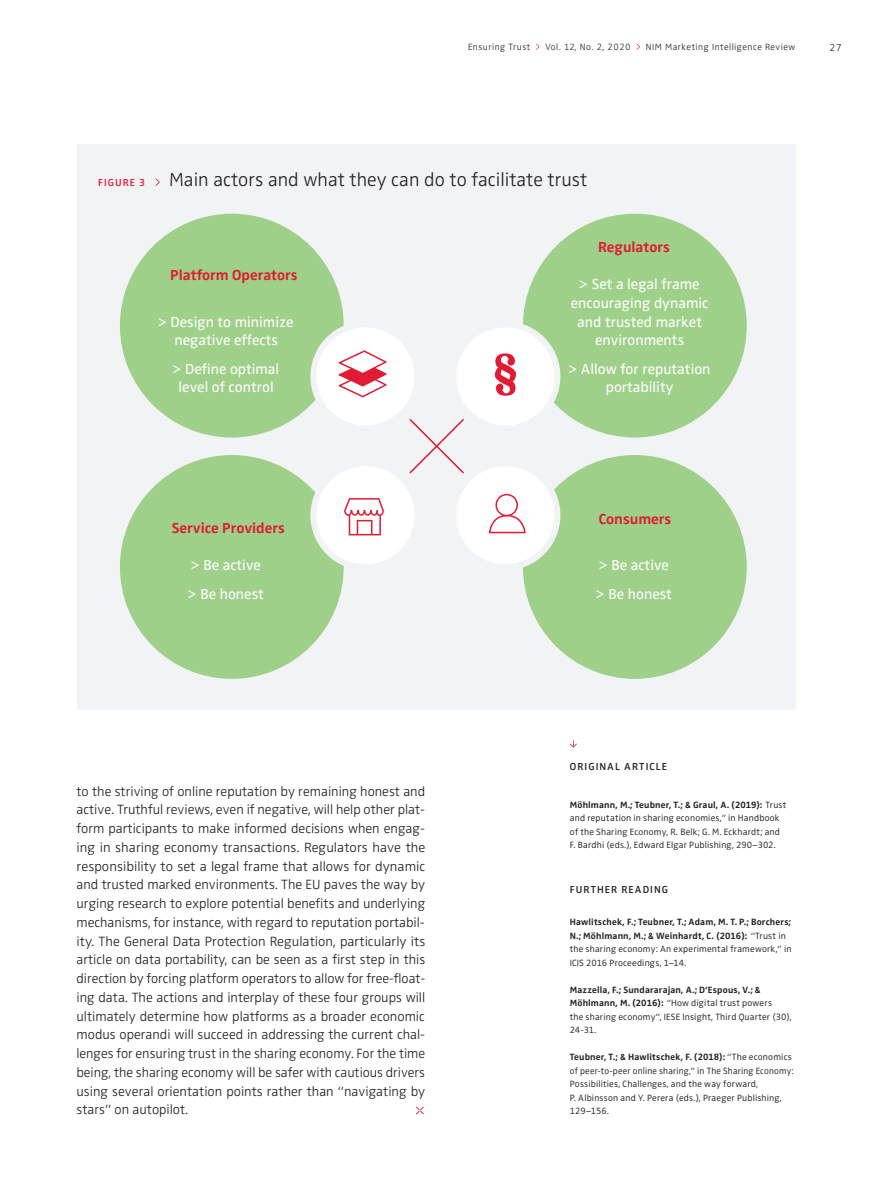
<style>
.page{position:relative;width:893px;height:1191px;background:#fff}
.page>*{position:absolute;margin:0;border:0;box-sizing:border-box;transform-origin:0 0}
.t1{font:300 19.5px "Zwo OT";color:#231f20}
.t2{font:15px/18.8px "Zwo OT";color:#fff;text-align:center}
.t3{font:700 15px "Zwo OT";color:#e01b33}
.t4{font:300 13.8px/18.8px "Zwo OT";color:#231f20;text-align:justify}
.t5{font:600 10.5px "Zwo OT";letter-spacing:.1em;color:#231f20}
.t6{font:300 10.5px "Zwo OT";color:#231f20}
.t7{font:300 9.3px/13.5px "Zwo OT";letter-spacing:.02em;color:#231f20}
.t8{font:700 9.3px/13.5px "Zwo OT";letter-spacing:.02em;color:#231f20}
.t9{font:300 9.3px "Zwo OT";letter-spacing:.05em;color:#231f20}
.s1{font-weight:600;font-size:10.5px;color:#e01b33}
.s2{font-weight:700}
.s3{font-weight:300}
</style>
<div class="page">
<div style="left:77px;top:145px;width:719px;height:565px;background:#f2f3f4"></div>
<svg style="left:536px;top:44px;width:3px;height:6px"></svg>
<div style="left:523px;top:214px;width:224px;height:223px;background:#9fd08a;border-radius:50%"></div>
<div style="left:523px;top:455px;width:224px;height:224px;background:#9fd08a;border-radius:50%"></div>
<div style="left:120px;top:214px;width:224px;height:223px;background:#9fd08a;border-radius:50%"></div>
<div style="left:120px;top:455px;width:224px;height:224px;background:#9fd08a;border-radius:50%"></div>
<svg style="left:570px;top:740px;width:7px;height:7px"></svg>
<svg style="left:155px;top:178px;width:5px;height:8px"></svg>
<svg style="left:416px;top:1106px;width:8px;height:8px"></svg>
<svg style="left:310px;top:321px;width:250px;height:249px"></svg>
<p class="t9" style="left:468px;top:41px;width:64px">Ensuring Trust</p>
<p class="t9" style="left:545px;top:41px;width:87px">Vol. 12, No. 2, 2020</p>
<p class="t9" style="left:646px;top:41px;width:151px">NIM Marketing Intelligence Review</p>
<p class="t6" style="left:829px;top:41px;width:14px">27</p>
<h1 class="t1" style="left:98px;top:168px;width:490px"><span class="s1">FIGURE 3</span> Main actors and what they can do to facilitate trust</h1>
<p class="t3" style="left:598px;top:238px;width:73px">Regulators</p>
<p class="t3" style="left:170px;top:266px;width:129px">Platform Operators</p>
<p class="t2" style="left:158px;top:312px;width:137px">&gt; Design to minimize negative effects</p>
<p class="t2" style="left:173px;top:359px;width:108px">&gt; Define optimal level of control</p>
<p class="t3" style="left:172px;top:519px;width:115px">Service Providers</p>
<p class="t2" style="left:188px;top:552px;width:77px;line-height:28.2px;text-align:left">&gt; Be active &gt; Be honest</p>
<p class="t4" style="left:77px;top:782px;width:350px">to the striving of online reputation by remaining honest and active. Truthful reviews, even if negative, will help other plat&shy;form participants to make informed decisions when engag&shy;ing in sharing economy transactions. Regulators have the responsibility to set a legal frame that allows for dynamic and trusted marked environments. The EU paves the way by urging research to explore potential benefits and underlying mechanisms, for instance, with regard to reputation portabil&shy;ity. The General Data Protection Regulation, particularly its article on data portability, can be seen as a first step in this direction by forcing platform operators to allow for free-float&shy;ing data. The actions and interplay of these four groups will ultimately determine how platforms as a broader economic modus operandi will succeed in addressing the current chal&shy;lenges for ensuring trust in the sharing economy. For the time being, the sharing economy will be safer with cautious drivers using several orientation points rather than “navigating by stars” on autopilot.</p>
<p class="t2" style="left:571px;top:275px;width:139px">&gt; Set a legal frame encouraging dynamic and trusted market environments</p>
<p class="t2" style="left:569px;top:359px;width:143px">&gt; Allow for reputation portability</p>
<p class="t3" style="left:599px;top:510px;width:74px">Consumers</p>
<p class="t2" style="left:596px;top:552px;width:77px;line-height:28.2px;text-align:left">&gt; Be active &gt; Be honest</p>
<p class="t5" style="left:570px;top:760px;width:99px">ORIGINAL ARTICLE</p>
<p class="t7" style="left:570px;top:798px;width:218px"><span class="s2">Möhlmann, M.; Teubner, T.; &amp; Graul, A. (2019):</span> Trust and reputation in sharing economies,” in Handbook of the Sharing Economy, R. Belk; G. M. Eckhardt; and F. Bardhi (eds.), Edward Elgar Publishing, 290–302.</p>
<p class="t5" style="left:570px;top:883px;width:100px">FURTHER READING</p>
<p class="t8" style="left:570px;top:915px;width:223px">Hawlitschek, F.; Teubner, T.; Adam, M. T. P.; Borchers; N.; Möhlmann, M.; &amp; Weinhardt, C. (2016): <span class="s3">“Trust in the sharing economy: An experimental framework,” in ICIS 2016 Proceedings, 1–14.</span></p>
<p class="t7" style="left:570px;top:983px;width:223px"><span class="s2">Mazzella, F.; Sundararajan, A.; D’Espous, V.; &amp; Möhlmann, M. (2016):</span> “How digital trust powers<br>the sharing economy”, IESE Insight, Third Quarter (30), 24-31.</p>
<p class="t7" style="left:570px;top:1050px;width:225px"><span class="s2">Teubner, T.; &amp; Hawlitschek, F. (2018):</span> “The economics of peer-to-peer online sharing,” in The Sharing Economy:<br>Possibilities, Challenges, and the way forward,<br>P. Albinsson and Y. Perera (eds.), Praeger Publishing, 129–156.</p>
</div>
